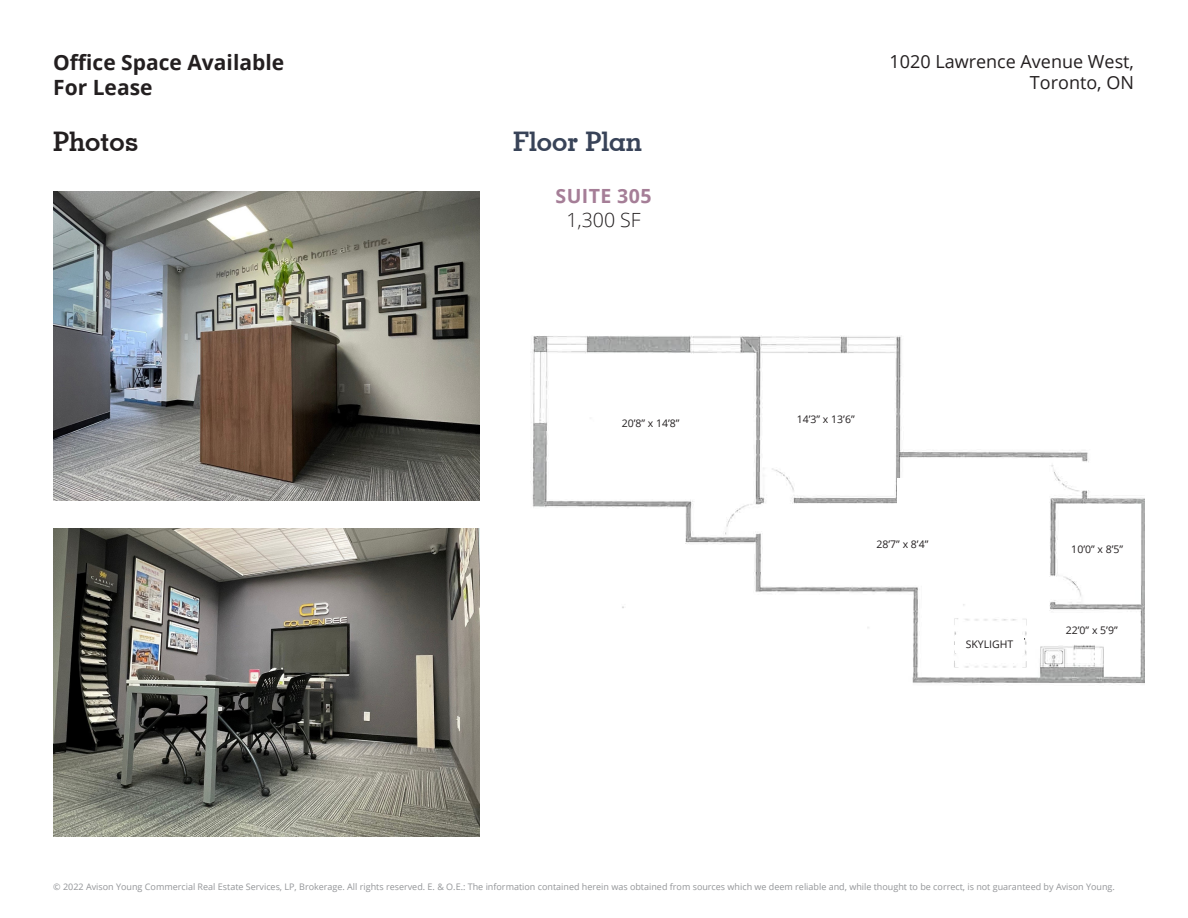
<style>
.page{position:relative;width:1188px;height:918px;background:#fff}
.page>*{position:absolute;margin:0;border:0;box-sizing:border-box;transform-origin:0 0}
.t1{font:700 27px "Geometric Slab 703 BT";color:#384358}
.t2{font:700 27px "Geometric Slab 703 BT";color:#231f20}
.t3{font:700 21px/25.2px "Open Sans";color:#231f20}
.t4{font:700 19.5px "Open Sans";letter-spacing:.02em;color:#a57e97}
.t5{font:300 19.5px "Open Sans";color:#231f20}
.t6{font:18px/21.6px "Open Sans";color:#231f20;text-align:right}
.More_info_block{font:10.5px "Open Sans";color:#231f20}
.t7{font:9px "Open Sans";color:#939598}
</style>
<div class="page">
<img style="left:532px;top:335px;width:370px;height:77px">
<img style="left:532px;top:412px;width:613px;height:271px">
<img style="left:953px;top:619px;width:192px;height:66px">
<img style="left:953px;top:619px;width:73px;height:48px">
<div style="left:897px;top:478px;width:29px;height:59px;background:#fff"></div>
<img style="left:53px;top:528px;width:427px;height:309px">
<div style="left:604px;top:414px;width:94px;height:18px;background:#fff"></div>
<div style="left:779px;top:409px;width:94px;height:19px;background:#fff"></div>
<div style="left:855px;top:535px;width:94px;height:18px;background:#fff"></div>
<div style="left:1057px;top:540px;width:80px;height:18px;background:#fff"></div>
<div style="left:1046px;top:620px;width:91px;height:20px;background:#fff"></div>
<div style="left:955px;top:635px;width:69px;height:17px;background:#fff"></div>
<img style="left:53px;top:191px;width:427px;height:309px">
<h2 class="t3" style="left:53px;top:49px;width:232px">Office Space Available<br>For Lease</h2>
<p class="t2" style="left:53px;top:125px;width:87px">Photos</p>
<p class="t1" style="left:513px;top:125px;width:131px">Floor Plan</p>
<p class="t4" style="left:556px;top:183px;width:98px">SUITE 305</p>
<p class="t5" style="left:566px;top:206px;width:76px">1,300 SF</p>
<p class="More_info_block" style="left:622px;top:416px;width:59px">20’8” x 14’8”</p>
<h3 class="t6" style="left:889px;top:50px;width:246px">1020 Lawrence Avenue West,<br>Toronto, ON</h3>
<p class="More_info_block" style="left:797px;top:412px;width:59px">14’3” x 13’6”</p>
<p class="More_info_block" style="left:876px;top:537px;width:53px">28’7” x 8’4”</p>
<p class="More_info_block" style="left:966px;top:637px;width:49px">SKYLIGHT</p>
<p class="More_info_block" style="left:1071px;top:542px;width:53px">10’0” x 8’5”</p>
<p class="More_info_block" style="left:1066px;top:623px;width:53px">22’0” x 5’9”</p>
<p class="t7" style="left:53px;top:881px;width:1063px">© 2022 Avison Young Commercial Real Estate Services, LP, Brokerage. All rights reserved. E. &amp; O.E.: The information contained herein was obtained from sources which we deem reliable and, while thought to be correct, is not guaranteed by Avison Young.</p>
</div>
